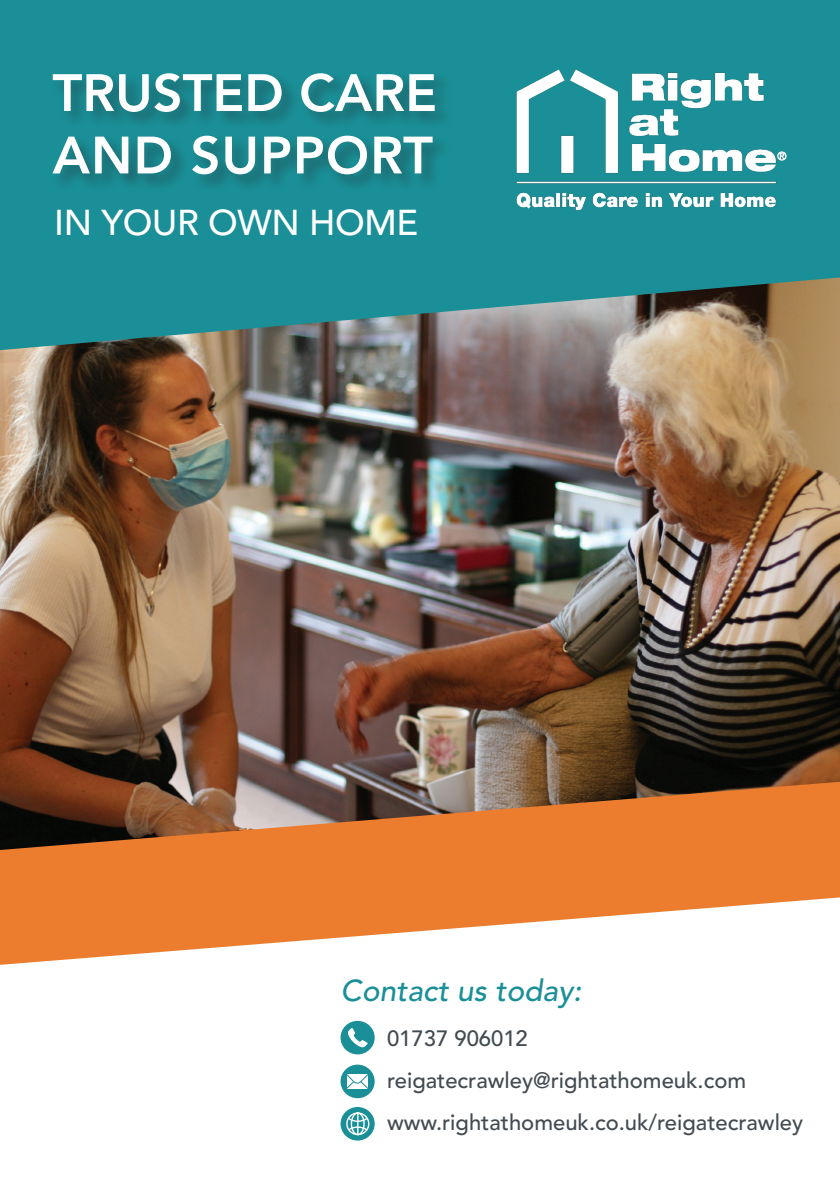
<style>
.page{position:relative;width:840px;height:1191px;background:#fff}
.page>*{position:absolute;margin:0;border:0;box-sizing:border-box;transform-origin:0 0}
.t1{font:800 52px "Avenir LT Pro";color:#fff}
.t2{font:800 52px "Avenir LT Pro";letter-spacing:.02em;color:#fff}
.t3{font:500 35.6px "Avenir LT Pro";letter-spacing:-.01em;color:#fff}
.t4{font:italic 500 30px "Avenir LT Pro";color:#1a8f97}
.t5{font:500 22px "Avenir";color:#434b51}
</style>
<div class="page">
<div style="left:340px;top:1064px;width:34px;height:34px;background:#1a8f97;border-radius:50%"></div>
<svg style="left:347px;top:1074px;width:20px;height:14px"></svg>
<img style="left:0;top:350px;width:839px;height:431px">
<svg style="left:0;top:0;width:839px;height:350px;fill:#1a8f97"></svg>
<svg style="left:0;top:781px;width:839px;height:183px;fill:#ec7d2f"></svg>
<div style="left:50px;top:71px;width:403px;height:122px;background:#231f20;opacity:.4"></div>
<img style="left:491px;top:56px;width:320px;height:164px">
<div style="left:340px;top:1020px;width:34px;height:34px;background:#1a8f97;border-radius:50%"></div>
<svg style="left:348px;top:1028px;width:20px;height:19px"></svg>
<div style="left:340px;top:1107px;width:34px;height:33px;background:#1a8f97;border-radius:50%"></div>
<div style="left:346px;top:1112px;width:23px;height:23px;border:1px solid #fff;border-radius:50%"></div>
<svg style="left:347px;top:1112px;width:21px;height:23px"></svg>
<p class="t1" style="left:52px;top:62px;width:386px">TRUSTED CARE</p>
<p class="t2" style="left:52px;top:125px;width:382px">AND SUPPORT</p>
<p class="t3" style="left:54px;top:202px;width:365px">IN YOUR OWN HOME</p>
<p class="t4" style="left:340px;top:972px;width:242px">Contact us today:</p>
<p class="t5" style="left:387px;top:1022px;width:142px">01737 906012</p>
<p class="t5" style="left:387px;top:1064px;width:360px">reigatecrawley@rightathomeuk.com</p>
<p class="t5" style="left:387px;top:1106px;width:417px">www.rightathomeuk.co.uk/reigatecrawley</p>
</div>
